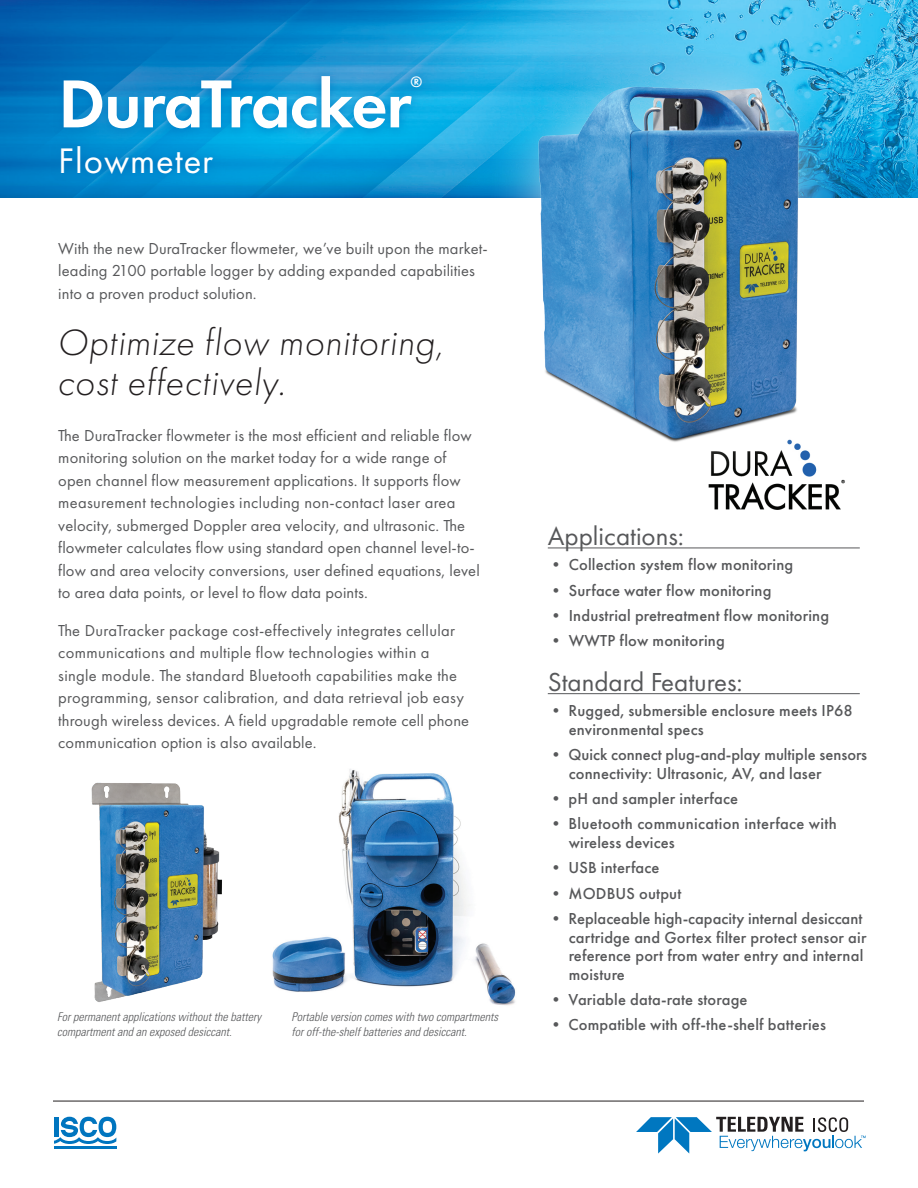
<style>
.page{position:relative;width:918px;height:1188px;background:#fff}
.page>*{position:absolute;margin:0;border:0;box-sizing:border-box;transform-origin:0 0}
.t1{font:600 70.35px "Futura PT";letter-spacing:-.025em;color:#fff}
.t2{font:italic 300 38.1px/40px "Futura PT";letter-spacing:.02em;color:#231f20}
.t3{font:36.9px "Futura PT";letter-spacing:.025em;color:#fff}
.t4{font:27px "Futura PT";color:#57585a}
.t5{font:16.5px/22.5px "Futura PT";letter-spacing:.01em;color:#57585a}
.t6{font:500 16.5px/18.8px "Futura PT";letter-spacing:.01em;color:#57585a}
.t7{font:600 15.6px "Futura PT";color:#fff}
.t8{font:italic 300 condensed 12px/15px "Univers";color:#57585a}
.s1{font-weight:400}
</style>
<div class="page">
<img style="left:0;top:0;width:918px;height:197px">
<svg style="left:636px;top:1117px;width:230px;height:37px"></svg>
<hr style="left:53px;top:1101px;width:811px;height:1px;background:#231f20">
<hr style="left:54px;top:1146px;width:62px;height:3px;background:#0075bf">
<svg style="left:54px;top:1117px;width:62px;height:27px"></svg>
<hr style="left:54px;top:1117px;width:4px;height:20px;background:#0075bf">
<img style="left:714px;top:492px;width:127px;height:18px">
<img style="left:91px;top:782px;width:131px;height:220px">
<img style="left:272px;top:769px;width:244px;height:236px">
<div style="left:50px;top:66px;width:382px;height:117px;background:#0075bf;opacity:.75"></div>
<hr style="left:548px;top:548px;width:312px;height:1px;background:#57585a">
<hr style="left:548px;top:693px;width:312px;height:1px;background:#57585a">
<div style="left:484px;top:32px;width:371px;height:460px;background:#fff;opacity:.63"></div>
<img style="left:504px;top:71px;width:331px;height:376px">
<h1 class="t1" style="left:58px;top:60px;width:355px">DuraTracker</h1>
<p class="t7" style="left:410px;top:72px;width:13px">®</p>
<h3 class="t3" style="left:58px;top:138px;width:156px">Flowmeter</h3>
<p class="t5" style="left:58px;top:237px;width:431px">With the new DuraTracker flowmeter, we’ve built upon the market&shy;leading 2100 portable logger by adding expanded capabilities into a proven product solution.</p>
<h2 class="t2" style="left:57px;top:323px;width:388px">Optimize flow monitoring, cost effectively.</h2>
<p class="t5" style="left:58px;top:424px;width:423px">The DuraTracker flowmeter is the most efficient and reliable flow monitoring solution on the market today for a wide range of open channel flow measurement applications. It supports flow measurement technologies including non-contact laser area velocity, submerged Doppler area velocity, and ultrasonic. The flowmeter calculates flow using standard open channel level-to&shy;flow and area velocity conversions, user defined equations, level to area data points, or level to flow data points.</p>
<p class="t5" style="left:58px;top:619px;width:413px">The DuraTracker package cost-effectively integrates cellular communications and multiple flow technologies within a single module. The standard Bluetooth capabilities make the programming, sensor calibration, and data retrieval job easy through wireless devices. A field upgradable remote cell phone communication option is also available.</p>
<p class="t8" style="left:57px;top:1009px;width:205px">For permanent applications without the battery compartment and an exposed desiccant.</p>
<p class="t8" style="left:291px;top:1009px;width:208px">Portable version comes with two compartments for off-the-shelf batteries and desiccant.</p>
<h3 class="t4" style="left:548px;top:520px;width:138px">Applications:</h3>
<p class="t6" style="left:548px;top:556px;width:247px">• Collection system flow monitoring</p>
<p class="t6" style="left:548px;top:581px;width:225px">• Surface water flow monitoring</p>
<p class="t6" style="left:548px;top:606px;width:283px">• Industrial pretreatment flow monitoring</p>
<p class="t6" style="left:548px;top:631px;width:178px">• WWTP flow monitoring</p>
<h3 class="t4" style="left:548px;top:666px;width:197px">Standard Features:</h3>
<p class="t6" style="left:569px;top:701px;width:286px;text-indent:-21px"><span class="s1">•</span> Rugged, submersible enclosure meets IP68 environmental specs</p>
<p class="t6" style="left:569px;top:745px;width:300px;text-indent:-21px">• Quick connect plug-and-play multiple sensors connectivity: Ultrasonic, AV, and laser</p>
<p class="t6" style="left:548px;top:789px;width:192px">• pH and sampler interface</p>
<p class="t6" style="left:569px;top:815px;width:270px;text-indent:-21px">• Bluetooth communication interface with wireless devices</p>
<p class="t6" style="left:548px;top:858px;width:113px">• USB interface</p>
<p class="t6" style="left:548px;top:884px;width:135px">• MODBUS output</p>
<p class="t6" style="left:569px;top:909px;width:299px;text-indent:-21px">• Replaceable high-capacity internal desiccant cartridge and Gortex filter protect sensor air reference port from water entry and internal moisture</p>
<p class="t6" style="left:548px;top:990px;width:201px">• Variable data-rate storage</p>
<p class="t6" style="left:548px;top:1016px;width:280px">• Compatible with off-the-shelf batteries</p>
</div>
